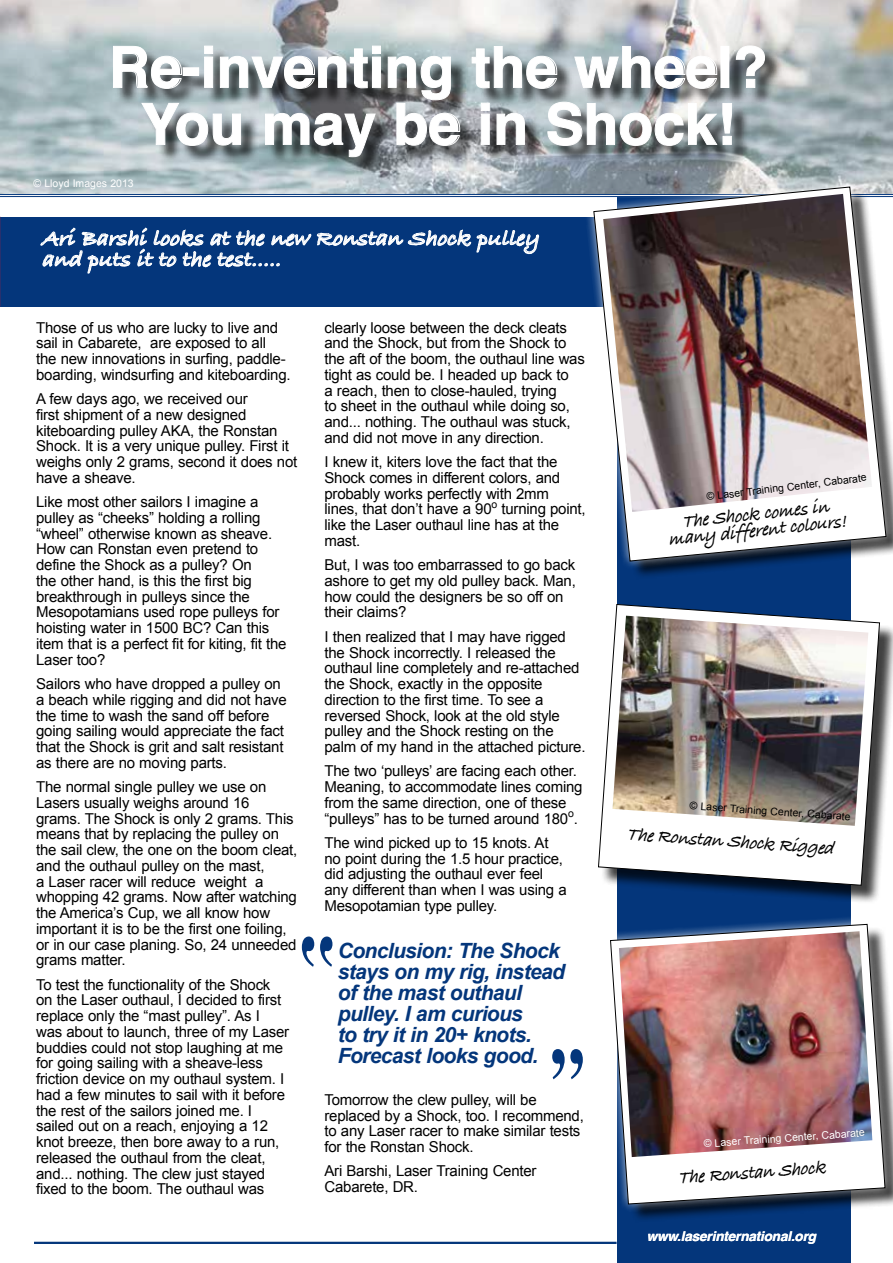
<style>
.page{position:relative;width:893px;height:1263px;background:#fff}
.page>*{position:absolute;margin:0;border:0;box-sizing:border-box;transform-origin:0 0}
.t1{font:700 90px "Times";color:#04367b;scale:.75 1}
.t2{font:700 57px/57px "Helvetica";color:#fff;text-align:center}
.t3{font:italic 22.5px/21px "Bradley Hand ITCTT Bold";color:#fff}
.t4{font:italic 700 21px/21px "Arial";letter-spacing:-.03em;color:#04367b}
.t5{font:italic 19.5px/16.5px "Bradley Hand ITCTT Bold";color:#000;text-align:center;scale:.9 1}
.t6{font:15px/15.8px "Arial";letter-spacing:-.015em;color:#000}
.t7{font:italic 700 13.5px "Helvetica";letter-spacing:-.01em;color:#fff}
.t8{font:10.5px "Arial";color:#000}
.t9{font:10.5px "Arial";color:#fff}
</style>
<div class="page">
<div style="left:617px;top:196px;width:233px;height:1067px;background:#04367b"></div>
<img style="left:0;top:0;width:893px;height:194px">
<div style="left:0;top:217px;width:638px;height:89px;background:#04367b"></div>
<hr style="left:0;top:194px;width:893px;height:1px;background:#04367b">
<hr style="left:0;top:196px;width:893px;height:1px;background:#04367b">
<svg style="left:40px;top:227px;width:499px;height:47px"></svg>
<div style="left:115px;top:48px;width:668px;height:127px;background:#000;opacity:.75"></div>
<svg style="left:113px;top:46px;width:69px;height:43px;background:#919b9e"></svg>
<div style="left:183px;top:67px;width:16px;height:9px;border:1px solid #fff"></div>
<svg style="left:204px;top:45px;width:9px;height:43px"></svg>
<svg style="left:220px;top:45px;width:161px;height:44px;background:#8c9599"></svg>
<svg style="left:471px;top:46px;width:86px;height:43px;background:#97a1a5"></svg>
<svg style="left:574px;top:46px;width:143px;height:43px;background:#9aa1a7"></svg>
<div style="left:720px;top:46px;width:9px;height:42px;border:1px solid #fff"></div>
<svg style="left:735px;top:45px;width:30px;height:43px"></svg>
<svg style="left:141px;top:103px;width:100px;height:43px;background:#a2acaf"></svg>
<svg style="left:265px;top:113px;width:111px;height:44px;background:#6a7274"></svg>
<svg style="left:387px;top:56px;width:73px;height:90px;background:#888d90"></svg>
<svg style="left:480px;top:102px;width:10px;height:43px"></svg>
<svg style="left:496px;top:113px;width:29px;height:32px"></svg>
<svg style="left:547px;top:101px;width:185px;height:45px;background:#9fa5a7"></svg>
<div style="left:613px;top:927px;width:280px;height:295px;background:#000;opacity:.75"></div>
<svg style="left:613px;top:912px;width:280px;height:304px"></svg>
<svg style="left:610px;top:924px;width:276px;height:281px"></svg>
<img style="left:619px;top:931px;width:253px;height:226px">
<svg style="left:582px;top:174px;width:311px;height:400px"></svg>
<svg style="left:593px;top:175px;width:294px;height:398px"></svg>
<img style="left:603px;top:194px;width:269px;height:318px">
<div style="left:601px;top:607px;width:292px;height:297px;background:#000;opacity:.75"></div>
<svg style="left:598px;top:604px;width:282px;height:282px"></svg>
<img style="left:612px;top:616px;width:256px;height:210px">
<hr style="left:34px;top:1242px;width:583px;height:2px;background:#04367b">
<h2 class="t2" style="left:109px;top:40px;width:660px">Re-inventing the wheel?<br>You may be in Shock!</h2>
<p class="t9" style="left:33px;top:177px;width:102px">© Lloyd Images 2013</p>
<h3 class="t3" style="left:42px;top:229px;width:505px">AriBarshilooksatthenew Ronstan Shock p ulley and p utsittothetest.....</h3>
<p class="t6" style="left:36px;top:320px;width:256px">Those of us who are lucky to live and sail in Cabarete, are exposed to all<br>the new innovations in surfing, paddle&shy;boarding, windsurfing and kiteboarding.</p>
<p class="t6" style="left:36px;top:391px;width:263px">A few days ago, we received our<br>first shipment of a new designed kiteboarding pulley AKA, the Ronstan<br>Shock. It is a very unique pulley. First it weighs only 2 grams, second it does not have a sheave.</p>
<p class="t6" style="left:36px;top:494px;width:252px">Like most other sailors I imagine a pulley as “cheeks” holding a rolling “wheel” otherwise known as sheave.<br>How can Ronstan even pretend to define the Shock as a pulley? On<br>the other hand, is this the first big breakthrough in pulleys since the<br>Mesopotamians used rope pulleys for hoisting water in 1500 BC? Can this item that is a perfect fit for kiting, fit the<br>Laser too?</p>
<p class="t6" style="left:36px;top:676px;width:252px">Sailors who have dropped a pulley on a beach while rigging and did not have the time to wash the sand off before going sailing would appreciate the fact that the Shock is grit and salt resistant as there are no moving parts.</p>
<p class="t6" style="left:36px;top:779px;width:263px">The normal single pulley we use on Lasers usually weighs around 16 grams. The Shock is only 2 grams. This means that by replacing the pulley on the sail clew, the one on the boom cleat, and the outhaul pulley on the mast,<br>a Laser racer will reduce weight a whopping 42 grams. Now after watching the America’s Cup, we all know how important it is to be the first one foiling, or in our case planing. So, 24 unneeded grams matter.</p>
<p class="t6" style="left:36px;top:976px;width:255px">To test the functionality of the Shock on the Laser outhaul, I decided to first replace only the “mast pulley”. As I was about to launch, three of my Laser buddies could not stop laughing at me for going sailing with a sheave-less friction device on my outhaul system. I had a few minutes to sail with it before the rest of the sailors joined me. I sailed out on a reach, enjoying a 12 knot breeze, then bore away to a run, released the outhaul from the cleat, and... nothing. The clew just stayed fixed to the boom. The outhaul was</p>
<p class="t6" style="left:324px;top:320px;width:262px">clearly loose between the deck cleats and the Shock, but from the Shock to the aft of the boom, the outhaul line was tight as could be. I headed up back to<br>a reach, then to close-hauled, trying<br>to sheet in the outhaul while doing so, and... nothing. The outhaul was stuck, and did not move in any direction.</p>
<p class="t6" style="left:324px;top:454px;width:263px">I knew it, kiters love the fact that the<br>Shock comes in different colors, and probably works perfectly with 2mm lines, that don’t have a 90<sup>o</sup> turning point, like the Laser outhaul line has at the mast.</p>
<p class="t6" style="left:324px;top:557px;width:253px">But, I was too embarrassed to go back ashore to get my old pulley back. Man, how could the designers be so off on their claims?</p>
<p class="t6" style="left:324px;top:629px;width:262px">I then realized that I may have rigged the Shock incorrectly. I released the outhaul line completely and re-attached the Shock, exactly in the opposite direction to the first time. To see a reversed Shock, look at the old style pulley and the Shock resting on the palm of my hand in the attached picture.</p>
<p class="t6" style="left:324px;top:763px;width:260px">The two ‘pulleys’ are facing each other.<br>Meaning, to accommodate lines coming from the same direction, one of these “pulleys” has to be turned around 180<sup>o</sup>.</p>
<p class="t6" style="left:324px;top:835px;width:244px">The wind picked up to 15 knots. At no point during the 1.5 hour practice, did adjusting the outhaul ever feel any different than when I was using a Mesopotamian type pulley.</p>
<h3 class="t4" style="left:338px;top:941px;width:229px">Conclusion: The Shock stays on my rig, instead of the mast outhaul pulley. I am curious<br>to try it in 20+ knots.<br>Forecast looks good.</h3>
<h1 class="t1" style="left:585px;top:1134px;width:46px;rotate:-180deg">“</h1>
<p class="t6" style="left:324px;top:1092px;width:261px">Tomorrow the clew pulley, will be replaced by a Shock, too. I recommend, to any Laser racer to make similar tests for the Ronstan Shock.</p>
<p class="t6" style="left:324px;top:1163px;width:214px">Ari Barshi, Laser Training Center<br>Cabarete, DR.</p>
<p class="t8" style="left:706px;top:490px;width:163px;rotate:-7deg">© Laser Training Center, Cabarate</p>
<h3 class="t5" style="left:666px;top:516px;width:200px;rotate:-6deg">The Shock comes in many different colours!</h3>
<p class="t8" style="left:690px;top:798px;width:163px;rotate:4deg">© Laser Training Center, Cabarate</p>
<h3 class="t5" style="left:627px;top:827px;width:232px;rotate:4deg">The Ronstan Shock Rigged</h3>
<p class="t9" style="left:703px;top:1137px;width:163px;rotate:-4deg">© Laser Training Center, Cabarate</p>
<h3 class="t5" style="left:678px;top:1170px;width:166px;rotate:-4deg">The Ronstan Shock</h3>
<p class="t7" style="left:647px;top:1225px;width:171px">www.laserinternational.org</p>
</div>
